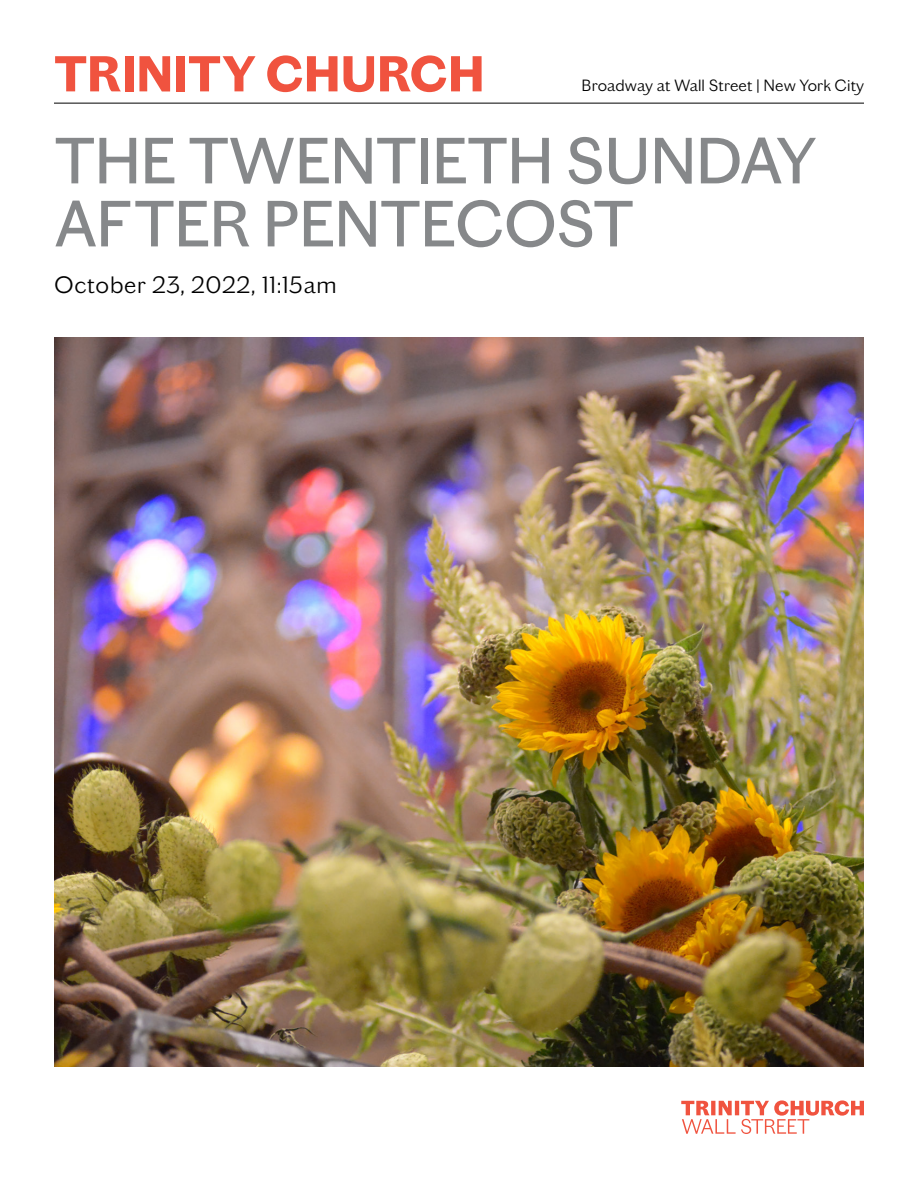
<style>
.page{position:relative;width:918px;height:1188px;background:#fff}
.page>*{position:absolute;margin:0;border:0;box-sizing:border-box;transform-origin:0 0}
.t1{font:66px/63px "Chiswick TWS Grotesque";letter-spacing:-.01em;color:#86888a}
.t2{font:700 51px "Chiswick TWS Grotesque";letter-spacing:.005em;color:#f0533f}
.t3{font:300 24px "Chiswick TWS Grotesque";letter-spacing:.03em;color:#000}
.t4{font:300 16.5px "Chiswick TWS Grotesque";letter-spacing:.01em;color:#000}
</style>
<div class="page">
<hr style="left:54px;top:103px;width:810px;height:1px;background:#000">
<svg style="left:681px;top:1100px;width:183px;height:34px"></svg>
<img style="left:54px;top:338px;width:810px;height:728px">
<h2 class="t2" style="left:54px;top:34px;width:432px">TRINITY CHURCH</h2>
<p class="t4" style="left:582px;top:74px;width:284px">Broadway at Wall Street | New York City</p>
<h1 class="t1" style="left:54px;top:124px;width:763px">THE TWENTIETH SUNDAY<br>AFTER PENTECOST</h1>
<h3 class="t3" style="left:54px;top:267px;width:284px">October 23, 2022, 11:15am</h3>
</div>
